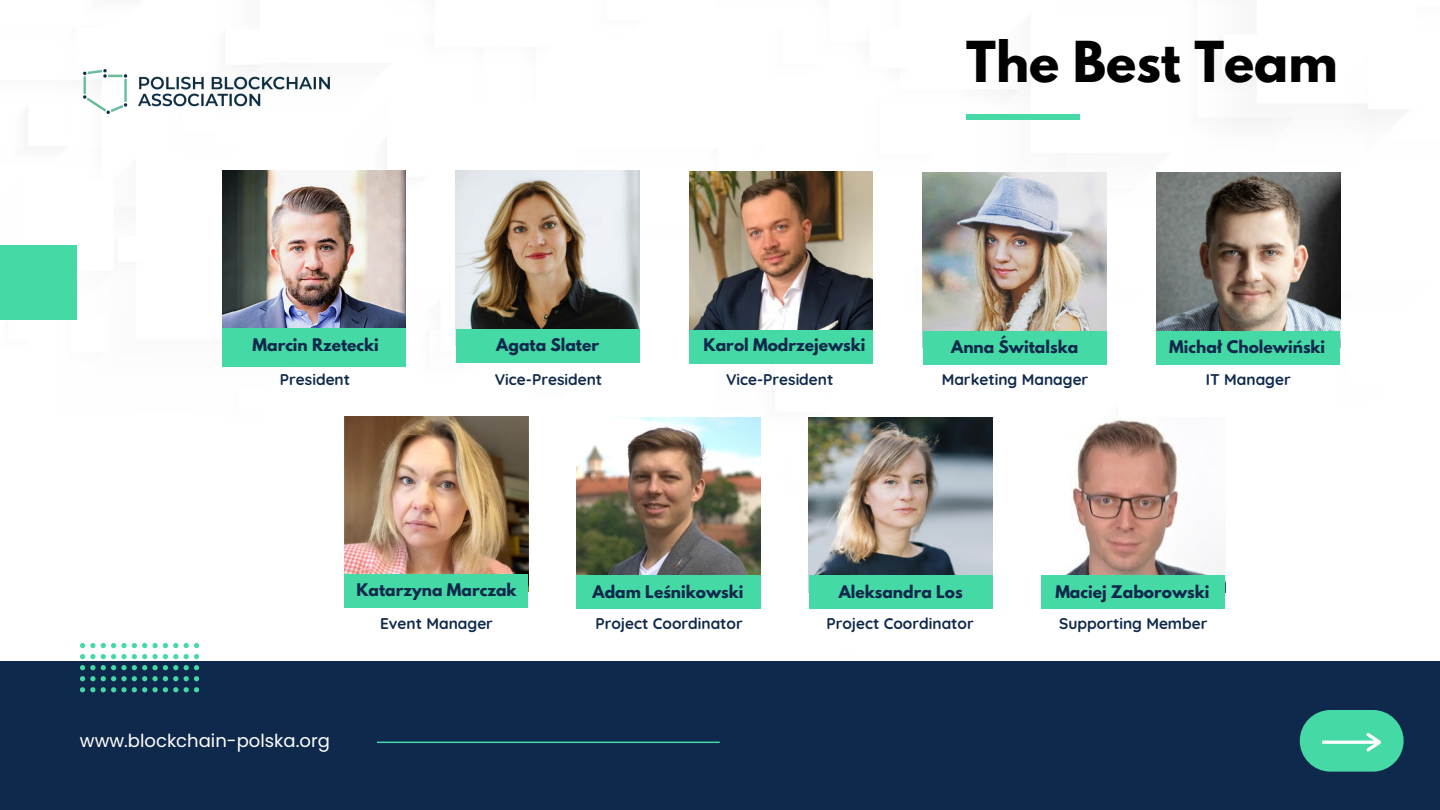
<style>
.page{position:relative;width:1440px;height:810px;background:#fff}
.page>*{position:absolute;margin:0;border:0;box-sizing:border-box;transform-origin:0 0}
.t1{font:700 50px "League Spartan";color:#000}
.t2{font:18px "Poppins";color:#fff}
.t3{font:700 15.5px "League Spartan";color:#0f294c}
.t4{font:700 15.5px "Quicksand";color:#0f294c}
</style>
<div class="page">
<div style="left:0;top:662px;width:1440px;height:148px;background:#0f294c"></div>
<img style="left:689px;top:172px;width:184px;height:158px">
<img style="left:456px;top:171px;width:183px;height:158px">
<img style="left:923px;top:173px;width:184px;height:158px">
<div style="left:456px;top:329px;width:184px;height:33px;background:#45d9a5"></div>
<div style="left:689px;top:330px;width:184px;height:34px;background:#45d9a5"></div>
<div style="left:923px;top:331px;width:184px;height:33px;background:#45d9a5"></div>
<img style="left:222px;top:171px;width:184px;height:158px">
<div style="left:222px;top:329px;width:184px;height:38px;background:#45d9a5"></div>
<img style="left:1041px;top:419px;width:184px;height:157px">
<img style="left:577px;top:417px;width:183px;height:159px">
<img style="left:809px;top:417px;width:183px;height:159px">
<div style="left:577px;top:576px;width:184px;height:33px;background:#45d9a5"></div>
<div style="left:1041px;top:576px;width:184px;height:33px;background:#45d9a5"></div>
<div style="left:809px;top:576px;width:184px;height:33px;background:#45d9a5"></div>
<img style="left:1156px;top:173px;width:184px;height:158px">
<div style="left:1156px;top:331px;width:184px;height:34px;background:#45d9a5"></div>
<img style="left:83px;top:70px;width:246px;height:44px">
<img style="left:344px;top:416px;width:184px;height:158px">
<div style="left:344px;top:574px;width:184px;height:34px;background:#45d9a5"></div>
<div style="left:1px;top:245px;width:76px;height:75px;background:#45d9a5"></div>
<div style="left:966px;top:114px;width:114px;height:6px;background:#45d9a5"></div>
<div style="left:1300px;top:710px;width:104px;height:62px;background:#45d9a5;border-radius:31px"></div>
<svg style="left:1322px;top:733px;width:59px;height:19px"></svg>
<hr style="left:377px;top:742px;width:343px;height:1px;background:#45d9a5">
<svg style="left:80px;top:643px;width:98px;height:5px"></svg>
<svg style="left:184px;top:643px;width:15px;height:5px"></svg>
<svg style="left:80px;top:654px;width:98px;height:5px"></svg>
<svg style="left:184px;top:654px;width:15px;height:5px"></svg>
<svg style="left:80px;top:665px;width:98px;height:5px"></svg>
<svg style="left:184px;top:665px;width:15px;height:5px"></svg>
<svg style="left:80px;top:676px;width:98px;height:5px"></svg>
<svg style="left:184px;top:676px;width:15px;height:5px"></svg>
<svg style="left:80px;top:687px;width:98px;height:5px"></svg>
<svg style="left:184px;top:687px;width:15px;height:5px"></svg>
<p class="t1" style="left:966px;top:37px;width:373px">The Best Team</p>
<p class="t3" style="left:252px;top:337px;width:128px">Marcin Rzetecki</p>
<p class="t3" style="left:496px;top:337px;width:104px">Agata Slater</p>
<p class="t3" style="left:704px;top:337px;width:163px">Karol Modrzejewski</p>
<p class="t3" style="left:951px;top:339px;width:129px">Anna Świtalska</p>
<p class="t3" style="left:1169px;top:339px;width:157px">Michał Cholewiński</p>
<p class="t4" style="left:280px;top:370px;width:72px">President</p>
<p class="t4" style="left:495px;top:370px;width:109px">Vice-President</p>
<p class="t4" style="left:726px;top:370px;width:109px">Vice-President</p>
<p class="t4" style="left:942px;top:370px;width:148px">Marketing Manager</p>
<p class="t4" style="left:1206px;top:370px;width:86px">IT Manager</p>
<p class="t3" style="left:356px;top:582px;width:162px">Katarzyna Marczak</p>
<p class="t3" style="left:593px;top:584px;width:152px">Adam Leśnikowski</p>
<p class="t3" style="left:839px;top:584px;width:125px">Aleksandra Los</p>
<p class="t3" style="left:1055px;top:584px;width:156px">Maciej Zaborowski</p>
<p class="t2" style="left:80px;top:728px;width:251px">www.blockchain-polska.org</p>
<p class="t4" style="left:380px;top:614px;width:114px">Event Manager</p>
<p class="t4" style="left:595px;top:614px;width:149px">Project Coordinator</p>
<p class="t4" style="left:826px;top:614px;width:149px">Project Coordinator</p>
<p class="t4" style="left:1059px;top:614px;width:150px">Supporting Member</p>
</div>
